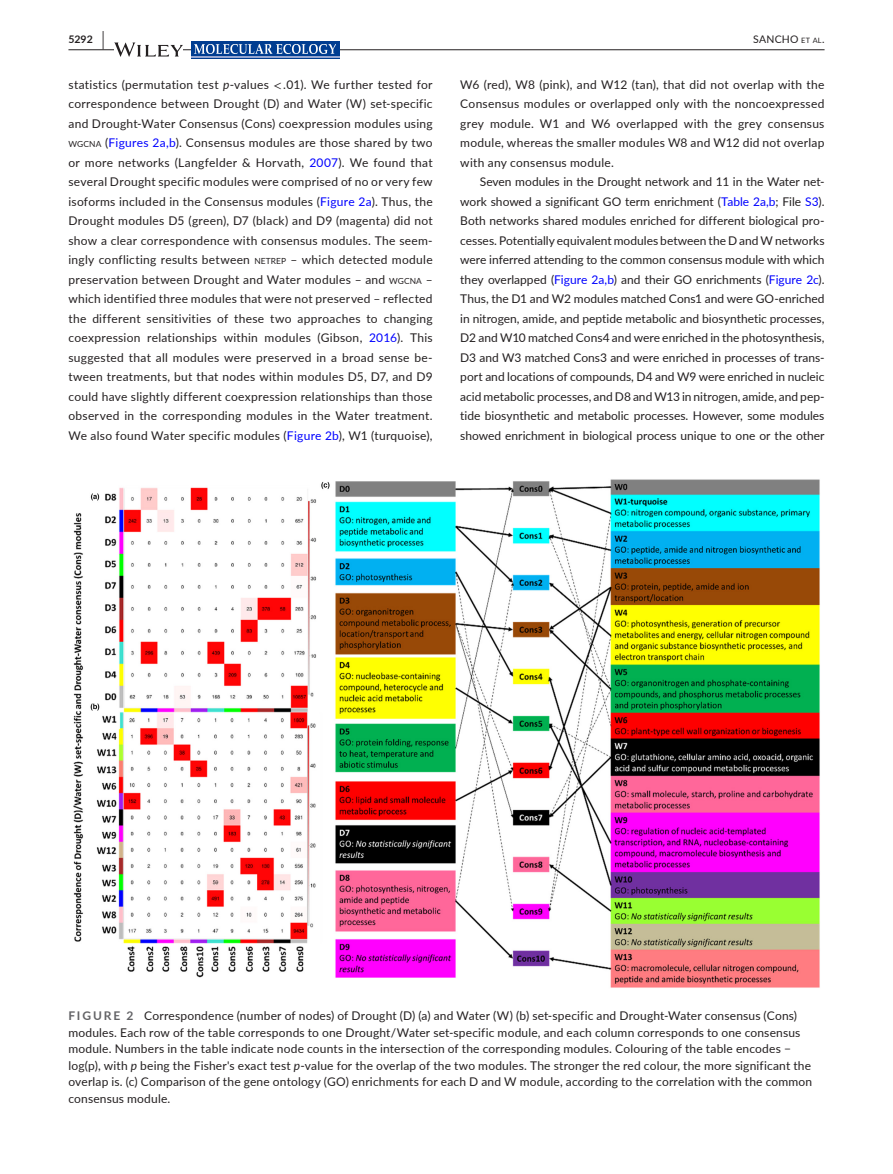
<style>
.page{position:relative;width:893px;height:1174px;background:#fff}
.page>*{position:absolute;margin:0;border:0;box-sizing:border-box;transform-origin:0 0}
.t1{font:12px/19.5px "Lato";letter-spacing:.015em;color:#231f20;text-align:justify}
.t2{font:10.5px "Lato";letter-spacing:.025em;color:#231f20}
.t3{font:700 10.5px "Lato";color:#231f20}
.s1{font-size:19.5px}
.s2{font-size:7.35px}
.s3{font-style:italic}
.s4{font-family:"STIX"}
.s5{font-size:8.4px}
.s6{color:#00f}
.s7{font-weight:700;color:#636366}
</style>
<div class="page">
<hr style="left:68px;top:49px;width:756px;height:1px;background:#231f20">
<svg style="left:114px;top:42px;width:69px;height:15px"></svg>
<svg style="left:191px;top:41px;width:148px;height:15px"></svg>
<img style="left:194px;top:45px;width:142px;height:8px">
<hr style="left:191px;top:56px;width:148px;height:2px;background:#96a6d0">
<img style="left:73px;top:479px;width:747px;height:509px">
<p class="t3" style="left:68px;top:31px;width:37px">5292 <span class="s1">|</span></p>
<p class="t2" style="left:753px;top:31px;width:73px">SANCHO <span class="s2">ET AL</span>.</p>
<p class="t1" style="left:68px;top:74px;width:366px">statistics (permutation test <span class="s3">p</span>-values <span class="s4">&lt;</span>.01). We further tested for correspondence between Drought (D) and Water (W) set-specific and Drought-Water Consensus (Cons) coexpression modules using <span class="s5">WGCNA</span> (<span class="s6">Figures 2a,b</span>). Consensus modules are those shared by two or more networks (Langfelder &amp; Horvath, <span class="s6">2007</span>). We found that several Drought specific modules were comprised of no or very few isoforms included in the Consensus modules (<span class="s6">Figure 2a</span>). Thus, the Drought modules D5 (green), D7 (black) and D9 (magenta) did not show a clear correspondence with consensus modules. The seem&shy;ingly conflicting results between <span class="s5">NETREP</span> – which detected module preservation between Drought and Water modules – and <span class="s5">WGCNA</span> – which identified three modules that were not preserved – reflected the different sensitivities of these two approaches to changing coexpression relationships within modules (Gibson, <span class="s6">2016</span>). This suggested that all modules were preserved in a broad sense be&shy;tween treatments, but that nodes within modules D5, D7, and D9 could have slightly different coexpression relationships than those observed in the corresponding modules in the Water treatment.<br>We also found Water specific modules (<span class="s6">Figure 2b</span>), W1 (turquoise),</p>
<p class="t1" style="left:460px;top:74px;width:366px">W6 (red), W8 (pink), and W12 (tan), that did not overlap with the Consensus modules or overlapped only with the noncoexpressed grey module. W1 and W6 overlapped with the grey consensus module, whereas the smaller modules W8 and W12 did not overlap with any consensus module.</p>
<p class="t1" style="left:460px;top:171px;width:366px;text-indent:20px">Seven modules in the Drought network and 11 in the Water net&shy;work showed a significant GO term enrichment (<span class="s6">Table 2a,b</span>; File <span class="s6">S3</span>).<br>Both networks shared modules enriched for different biological pro&shy;cesses. Potentially equivalent modules between the D and W networks were inferred attending to the common consensus module with which they overlapped (<span class="s6">Figure 2a,b</span>) and their GO enrichments (<span class="s6">Figure 2c</span>).<br>Thus, the D1 and W2 modules matched Cons1 and were GO-enriched in nitrogen, amide, and peptide metabolic and biosynthetic processes, D2 and W10 matched Cons4 and were enriched in the photosynthesis, D3 and W3 matched Cons3 and were enriched in processes of trans&shy;port and locations of compounds, D4 and W9 were enriched in nucleic acid metabolic processes, and D8 and W13 in nitrogen, amide, and pep&shy;tide biosynthetic and metabolic processes. However, some modules showed enrichment in biological process unique to one or the other</p>
<p class="t1" style="left:68px;top:1007px;width:745px;line-height:16.5px;text-align:left"><span class="s7">FIGURE 2</span> Correspondence (number of nodes) of Drought (D) (a) and Water (W) (b) set-specific and Drought-Water consensus (Cons) modules. Each row of the table corresponds to one Drought/Water set-specific module, and each column corresponds to one consensus module. Numbers in the table indicate node counts in the intersection of the corresponding modules. Colouring of the table encodes − log(p), with <span class="s3">p</span> being the Fisher's exact test <span class="s3">p</span>-value for the overlap of the two modules. The stronger the red colour, the more significant the overlap is. (c) Comparison of the gene ontology (GO) enrichments for each D and W module, according to the correlation with the common consensus module.</p>
</div>
